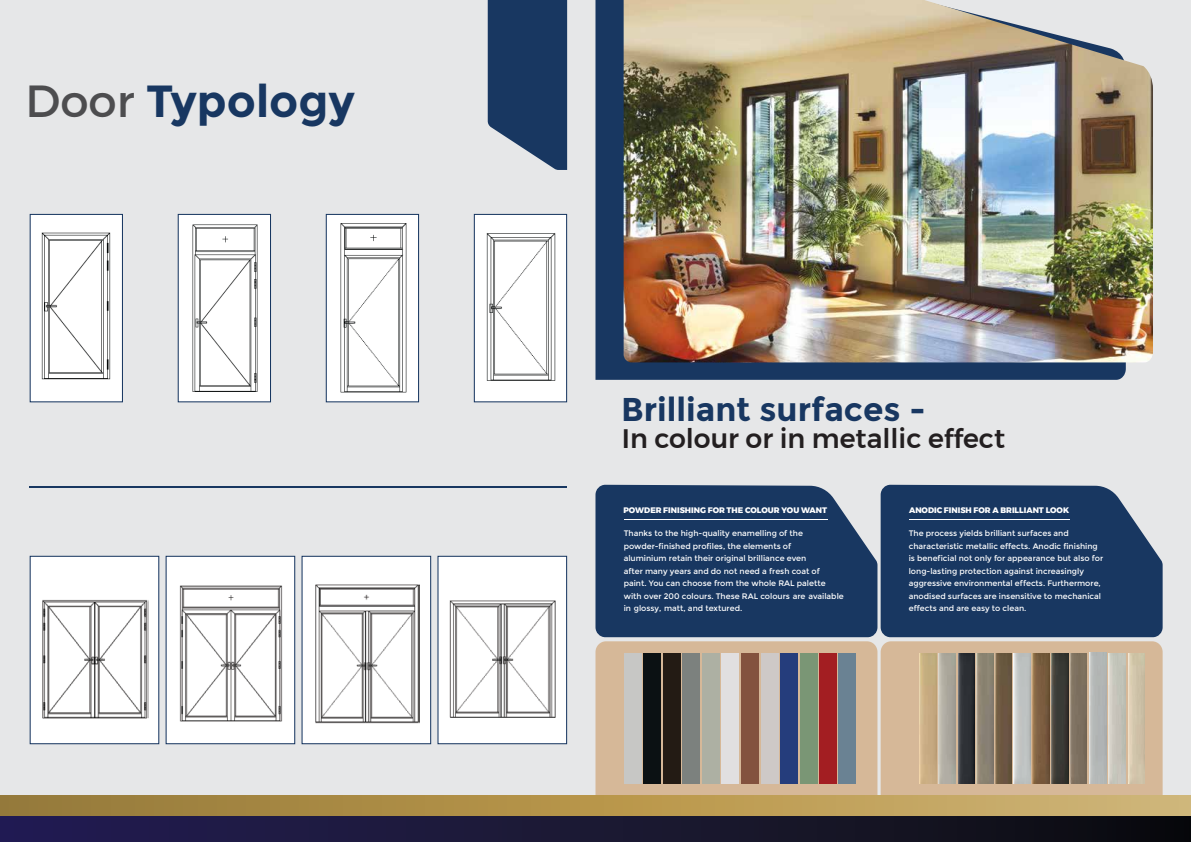
<style>
.page{position:relative;width:1191px;height:842px;background:#e6e7e8}
.page>*{position:absolute;margin:0;border:0;box-sizing:border-box;transform-origin:0 0}
.t1{font:700 45px "Montserrat";color:#183761}
.t2{font:700 33px "Montserrat";color:#183761}
.t3{font:500 26.7px "Montserrat";color:#231f20}
.t4{font:8px/12.5px "Montserrat";color:#fff}
.t5{font:800 8px "Montserrat";color:#fff}
.s1{font-weight:400;color:#4d4d4f}
</style>
<div class="page">
<svg style="left:595px;top:0;width:530px;height:380px;fill:#183761"></svg>
<img style="left:623px;top:0;width:530px;height:362px">
<svg style="left:488px;top:0;width:79px;height:170px"></svg>
<div style="left:30px;top:214px;width:93px;height:188px;background:#fff;border:1px solid #183761"></div>
<img style="left:41px;top:232px;width:70px;height:148px">
<div style="left:178px;top:214px;width:93px;height:188px;background:#fff;border:1px solid #183761"></div>
<img style="left:192px;top:224px;width:66px;height:168px">
<div style="left:474px;top:214px;width:93px;height:188px;background:#fff;border:1px solid #183761"></div>
<img style="left:486px;top:233px;width:70px;height:148px">
<div style="left:326px;top:214px;width:93px;height:188px;background:#fff;border:1px solid #183761"></div>
<img style="left:340px;top:223px;width:67px;height:170px">
<div style="left:30px;top:556px;width:129px;height:188px;background:#fff;border:1px solid #183761"></div>
<img style="left:42px;top:600px;width:107px;height:119px">
<div style="left:166px;top:556px;width:129px;height:188px;background:#fff;border:1px solid #183761"></div>
<img style="left:179px;top:585px;width:104px;height:137px">
<div style="left:437px;top:556px;width:130px;height:188px;background:#fff;border:1px solid #183761"></div>
<img style="left:449px;top:600px;width:107px;height:118px">
<div style="left:301px;top:556px;width:130px;height:188px;background:#fff;border:1px solid #183761"></div>
<img style="left:315px;top:584px;width:105px;height:140px">
<hr style="left:30px;top:486px;width:537px;height:2px;background:#183761">
<svg style="left:595px;top:641px;width:282px;height:199px;fill:#d6b898"></svg>
<div style="left:595px;top:485px;width:282px;height:152px;background:#183761"></div>
<svg style="left:880px;top:641px;width:282px;height:199px;fill:#d6b898"></svg>
<div style="left:880px;top:485px;width:282px;height:152px;background:#183761"></div>
<div style="left:624px;top:653px;width:17px;height:131px;background:#c7c7c5"></div>
<div style="left:643px;top:653px;width:18px;height:131px;background:#0b1113"></div>
<div style="left:663px;top:653px;width:17px;height:131px;background:#231b14"></div>
<div style="left:682px;top:653px;width:18px;height:131px;background:#7c817e"></div>
<div style="left:702px;top:653px;width:17px;height:131px;background:#adb0a3"></div>
<div style="left:722px;top:653px;width:17px;height:131px;background:#e1dfe0"></div>
<div style="left:741px;top:653px;width:17px;height:131px;background:#83523e"></div>
<div style="left:761px;top:653px;width:17px;height:131px;background:#cec9c7"></div>
<div style="left:780px;top:653px;width:17px;height:131px;background:#253d7c"></div>
<div style="left:800px;top:653px;width:17px;height:131px;background:#7a9675"></div>
<div style="left:819px;top:653px;width:18px;height:131px;background:#a31e22"></div>
<div style="left:839px;top:653px;width:17px;height:131px;background:#6a8293"></div>
<hr style="left:624px;top:519px;width:203px;height:1px;background:#fff">
<hr style="left:909px;top:519px;width:160px;height:1px;background:#fff">
<img style="left:920px;top:653px;width:16px;height:130px">
<img style="left:995px;top:653px;width:35px;height:130px">
<img style="left:1070px;top:653px;width:16px;height:130px">
<img style="left:938px;top:653px;width:17px;height:130px">
<img style="left:1089px;top:653px;width:17px;height:130px">
<img style="left:958px;top:653px;width:16px;height:130px">
<img style="left:1032px;top:653px;width:17px;height:130px">
<img style="left:1108px;top:653px;width:17px;height:130px">
<img style="left:976px;top:653px;width:17px;height:130px">
<img style="left:1051px;top:653px;width:17px;height:130px">
<img style="left:1128px;top:653px;width:17px;height:130px">
<div style="left:0;top:796px;width:1191px;height:25px;background:linear-gradient(to right,#977832,#d3b572)"></div>
<div style="left:0;top:816px;width:1191px;height:26px;background:linear-gradient(to right,#241e54,#0d0e0f)"></div>
<h1 class="t1" style="left:26px;top:74px;width:331px"><span class="s1">Door</span> Typology</h1>
<h2 class="t2" style="left:621px;top:390px;width:306px">Brilliant surfaces -</h2>
<h3 class="t3" style="left:622px;top:418px;width:385px">In colour or in metallic effect</h3>
<p class="t5" style="left:623px;top:504px;width:205px">POWDER FINISHING FOR THE COLOUR YOU WANT</p>
<p class="t5" style="left:909px;top:504px;width:162px">ANODIC FINISH FOR A BRILLIANT LOOK</p>
<p class="t4" style="left:623px;top:527px;width:222px">Thanks to the high-quality enamelling of the powder-finished profiles, the elements of<br>aluminium retain their original brilliance even<br>after many years and do not need a fresh coat of paint. You can choose from the whole RAL palette with over 200 colours. These RAL colours are available in glossy, matt, and textured.</p>
<p class="t4" style="left:908px;top:527px;width:196px">The process yields brilliant surfaces and characteristic metallic effects. Anodic finishing is beneficial not only for appearance but also for long-lasting protection against increasingly aggressive environmental effects. Furthermore, anodised surfaces are insensitive to mechanical effects and are easy to clean.</p>
</div>
